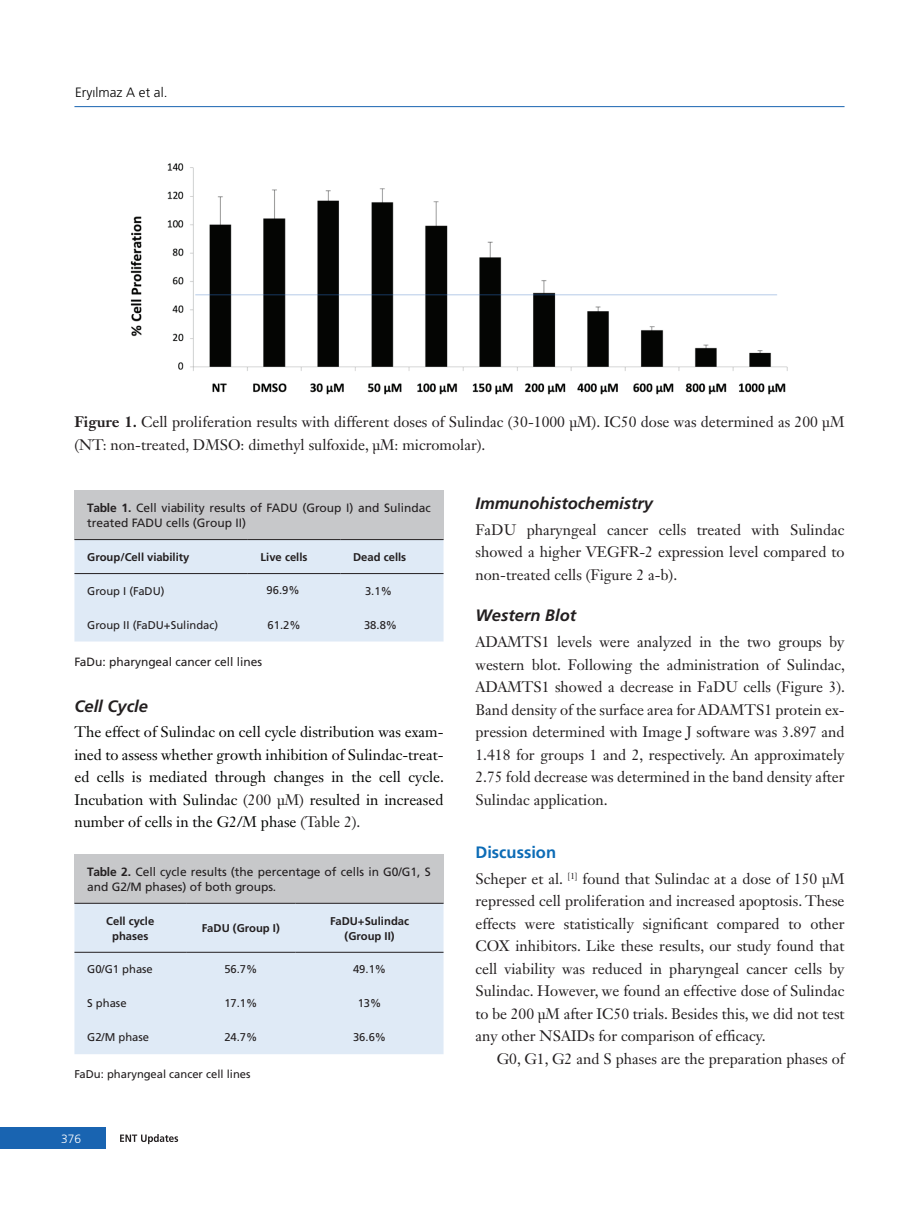
<style>
.page{position:relative;width:919px;height:1217px;background:#fff}
.page>*{position:absolute;margin:0;border:0;box-sizing:border-box;transform-origin:0 0}
.t1{font:16.5px "Frutiger Bold Italic Tr";color:#231f20}
.t2{font:16.5px "Frutiger Bold Tr";color:#0d6cb6}
.t3{font:15px/22.5px "Janson Text LT Std";color:#231f20;text-align:justify}
.t4{font:15px/22.5px "Janson Text LT Std";color:#040503;text-align:justify}
.t5{font:13.5px "Frutiger Light Nr Tr";color:#000}
.t6{font:12px/15px "Frutiger Normal Tr";color:#231f20}
.t7{font:12px "Frutiger Light Nr Tr";color:#fff}
.t8{font:11.25px "Frutiger Normal Tr";color:#231f20}
.t9{font:11.25px/15px "Frutiger Bold Tr";color:#231f20;text-align:center}
.s1{font-weight:700}
.s2{font-family:"Frutiger Bold Tr"}
.s3{color:#231f20}
</style>
<div class="page">
<hr style="left:74px;top:106px;width:770px;height:1px;background:#1964b1">
<div style="left:0;top:1127px;width:106px;height:21px;background:#1964b1"></div>
<svg style="left:120px;top:1134px;width:58px;height:9px"></svg>
<div style="left:74px;top:490px;width:369px;height:49px;background:#c7c8ca"></div>
<div style="left:74px;top:540px;width:369px;height:101px;background:#dfeaf6"></div>
<hr style="left:74px;top:539px;width:174px;height:1px;background:#231f20">
<hr style="left:248px;top:539px;width:92px;height:1px;background:#231f20">
<hr style="left:340px;top:539px;width:103px;height:1px;background:#231f20">
<hr style="left:74px;top:573px;width:174px;height:1px;background:#231f20">
<hr style="left:248px;top:573px;width:92px;height:1px;background:#231f20">
<hr style="left:340px;top:573px;width:103px;height:1px;background:#231f20">
<div style="left:74px;top:853px;width:369px;height:50px;background:#c7c8ca"></div>
<div style="left:74px;top:903px;width:369px;height:150px;background:#dfeaf6"></div>
<hr style="left:74px;top:902px;width:112px;height:1px;background:#231f20">
<hr style="left:186px;top:902px;width:110px;height:1px;background:#231f20">
<hr style="left:296px;top:902px;width:147px;height:1px;background:#231f20">
<hr style="left:74px;top:951px;width:112px;height:1px;background:#231f20">
<hr style="left:186px;top:951px;width:110px;height:1px;background:#231f20">
<hr style="left:296px;top:951px;width:147px;height:1px;background:#231f20">
<img style="left:130px;top:163px;width:658px;height:232px">
<p class="t5" style="left:75px;top:85px;width:94px">Eryılmaz A et al.</p>
<p class="t3" style="left:74px;top:410px;width:771px"><span class="s1">Figure 1.</span> Cell proliferation results with different doses of Sulindac (30-1000 µM). IC50 dose was determined as 200 µM (NT: non-treated, DMSO: dimethyl sulfoxide, µM: micromolar).</p>
<p class="t6" style="left:87px;top:500px;width:345px"><span class="s2">Table 1.</span> Cell viability results of FADU (Group I) and Sulindac treated FADU cells (Group II)</p>
<p class="t9" style="left:87px;top:549px;width:104px">Group/Cell viability</p>
<p class="t9" style="left:260px;top:549px;width:48px">Live cells</p>
<p class="t9" style="left:353px;top:549px;width:55px">Dead cells</p>
<p class="t8" style="left:87px;top:584px;width:79px">Group I (FaDU)</p>
<p class="t8" style="left:266px;top:583px;width:35px">96.9%</p>
<p class="t8" style="left:365px;top:584px;width:28px">3.1%</p>
<p class="t8" style="left:87px;top:618px;width:132px">Group II (FaDU+Sulindac)</p>
<p class="t8" style="left:267px;top:618px;width:35px">61.2%</p>
<p class="t8" style="left:364px;top:618px;width:35px">38.8%</p>
<p class="t6" style="left:74px;top:653px;width:189px">FaDu: pharyngeal cancer cell lines</p>
<p class="t1" style="left:74px;top:696px;width:75px">Cell Cycle</p>
<p class="t4" style="left:74px;top:720px;width:371px">The effect of Sulindac on cell cycle distribution was exam&shy;ined to assess whether growth inhibition of Sulindac-treat&shy;ed cells is mediated through changes in the cell cycle.<br>Incubation with Sulindac <span class="s3">(200 µM)</span> resulted in increased number of cells in the G2/M phase <span class="s3">(Table 2).</span></p>
<p class="t6" style="left:87px;top:863px;width:345px"><span class="s2">Table 2.</span> Cell cycle results (the percentage of cells in G0/G1, S and G2/M phases) of both groups.</p>
<p class="t9" style="left:106px;top:912px;width:50px">Cell cycle phases</p>
<p class="t9" style="left:202px;top:920px;width:79px">FaDU (Group I)</p>
<p class="t9" style="left:330px;top:912px;width:80px">FaDU+Sulindac (Group II)</p>
<p class="t8" style="left:87px;top:962px;width:67px">G0/G1 phase</p>
<p class="t8" style="left:224px;top:962px;width:35px">56.7%</p>
<p class="t8" style="left:353px;top:962px;width:35px">49.1%</p>
<p class="t8" style="left:87px;top:996px;width:41px">S phase</p>
<p class="t8" style="left:224px;top:996px;width:35px">17.1%</p>
<p class="t8" style="left:358px;top:996px;width:25px">13%</p>
<p class="t8" style="left:87px;top:1030px;width:63px">G2/M phase</p>
<p class="t8" style="left:224px;top:1030px;width:35px">24.7%</p>
<p class="t8" style="left:353px;top:1030px;width:35px">36.6%</p>
<p class="t8" style="left:74px;top:1067px;width:178px">FaDu: pharyngeal cancer cell lines</p>
<p class="t7" style="left:61px;top:1131px;width:22px">376</p>
<p class="t1" style="left:475px;top:493px;width:179px">Immunohistochemistry</p>
<p class="t3" style="left:475px;top:518px;width:370px">FaDU pharyngeal cancer cells treated with Sulindac showed a higher VEGFR-2 expression level compared to non-treated cells (Figure 2 a-b).</p>
<p class="t1" style="left:475px;top:605px;width:102px">Western Blot</p>
<p class="t3" style="left:475px;top:630px;width:371px">ADAMTS1 levels were analyzed in the two groups by western blot. Following the administration of Sulindac, ADAMTS1 showed a decrease in FaDU cells (Figure 3).<br>Band density of the surface area for ADAMTS1 protein ex&shy;pression determined with Image J software was 3.897 and 1.418 for groups 1 and 2, respectively. An approximately 2.75 fold decrease was determined in the band density after Sulindac application.</p>
<p class="t2" style="left:475px;top:842px;width:82px">Discussion</p>
<p class="t3" style="left:475px;top:867px;width:370px">Scheper et al. <sup>[1]</sup> found that Sulindac at a dose of 150 µM repressed cell proliferation and increased apoptosis. These effects were statistically significant compared to other COX inhibitors. Like these results, our study found that cell viability was reduced in pharyngeal cancer cells by Sulindac. However, we found an effective dose of Sulindac to be 200 µM after IC50 trials. Besides this, we did not test any other NSAIDs for comparison of efficacy.</p>
<p class="t3" style="left:496px;top:1047px;width:349px">G0, G1, G2 and S phases are the preparation phases of</p>
</div>
